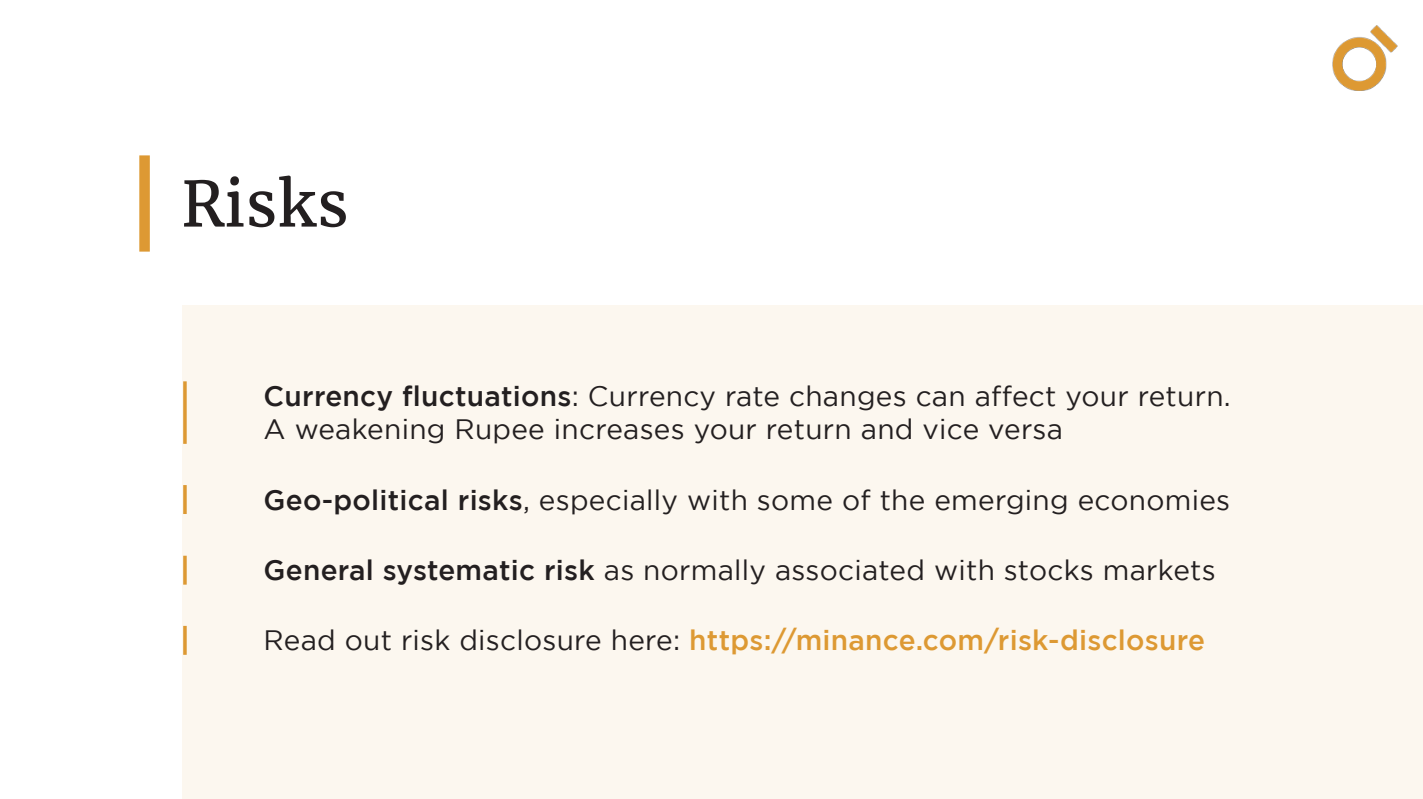
<style>
.page{position:relative;width:1423px;height:799px;background:#fff}
.page>*{position:absolute;margin:0;border:0;box-sizing:border-box;transform-origin:0 0}
.t1{font:62.3px "Merriweather";color:#231f20}
.t2{font:28px/33.6px "Gotham";letter-spacing:.01em;color:#231f20}
.t3{font:500 28px "Gotham";letter-spacing:.01em;color:#d93}
.s1{font-weight:500}
.s2{font-weight:400;color:#231f20}
</style>
<div class="page">
<div style="left:183px;top:306px;width:1239px;height:492px;background:#fcf7ef"></div>
<img style="left:1332px;top:25px;width:65px;height:66px">
<div style="left:139px;top:155px;width:11px;height:96px;background:#d93"></div>
<svg style="left:183px;top:381px;width:4px;height:62px"></svg>
<svg style="left:183px;top:485px;width:4px;height:29px"></svg>
<svg style="left:183px;top:625px;width:4px;height:29px"></svg>
<svg style="left:183px;top:555px;width:4px;height:29px"></svg>
<h1 class="t1" style="left:181px;top:165px;width:169px">Risks</h1>
<p class="t2" style="left:263px;top:378px;width:968px"><span class="s1">Currency fluctuations</span>: Currency rate changes can affect your return.<br>A weakening Rupee increases your return and vice versa</p>
<p class="t2" style="left:263px;top:482px;width:967px"><span class="s1">Geo-political risks</span>, especially with some of the emerging economies</p>
<p class="t2" style="left:263px;top:552px;width:953px"><span class="s1">General systematic risk</span> as normally associated with stocks markets</p>
<p class="t3" style="left:263px;top:623px;width:942px"><span class="s2">Read out risk disclosure here:</span> https://minance.com/risk-disclosure</p>
</div>
